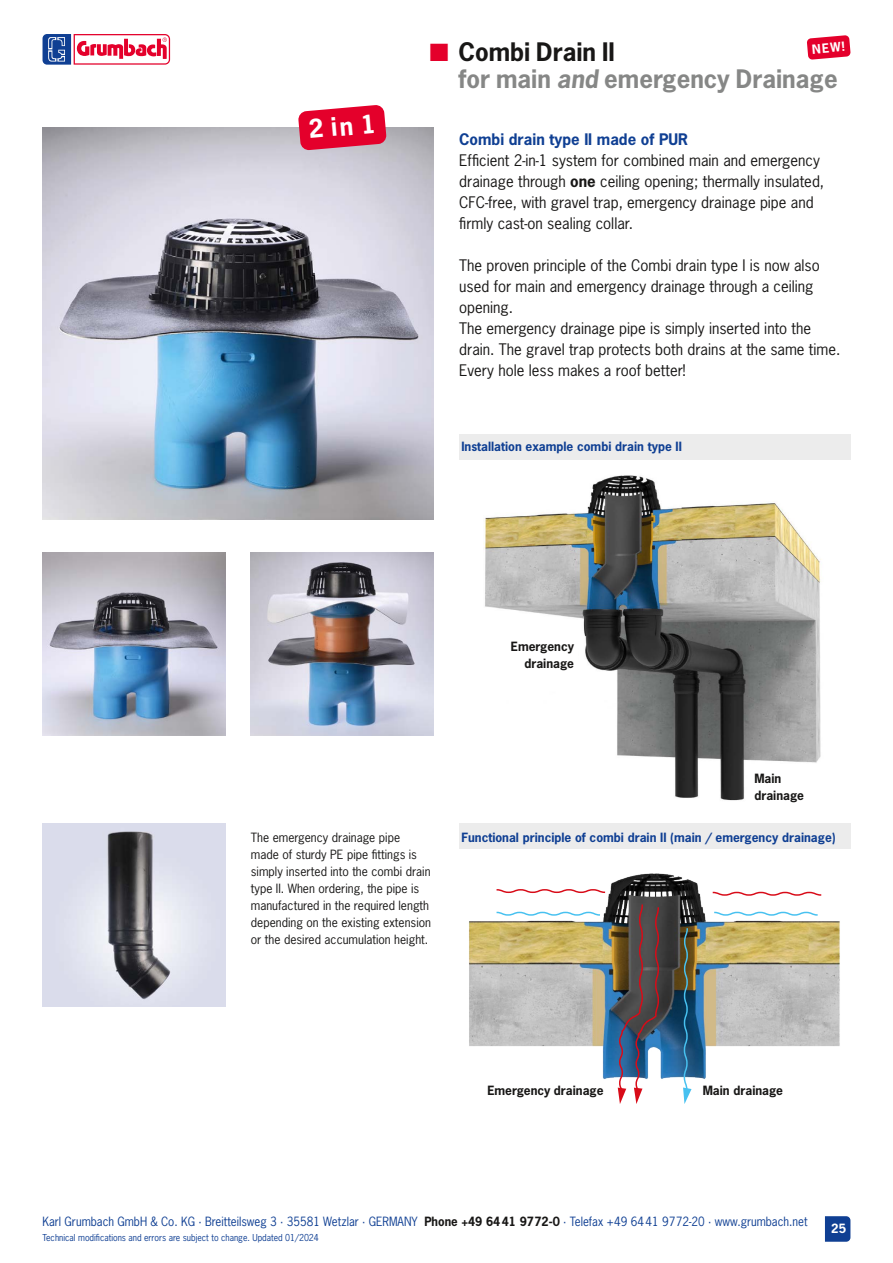
<style>
.page{position:relative;width:893px;height:1263px;background:#fff}
.page>*{position:absolute;margin:0;border:0;box-sizing:border-box;transform-origin:0 0}
.t1{font:700 24px/27px "News Gothic Std";color:#868786}
.t2{font:700 24px "News Gothic Std";color:#fff}
.t3{font:15px/21px "News Gothic Std";color:#181716}
.t4{font:700 15px "News Gothic Std";color:#0f3f93}
.t5{font:12px/17px "News Gothic Std";color:#181716}
.t6{font:12px "News Gothic Std";color:#0f3f93;scale:.96 1}
.t7{font:700 12px "News Gothic Std";color:#0f3f93}
.t8{font:700 12px/17px "News Gothic Std";color:#181716;text-align:right}
.t9{font:700 12px "News Gothic Std";color:#fff}
.t10{font:700 11.85px "News Gothic Std";color:#000;scale:.96 1}
.t11{font:9px "News Gothic Std";color:#0f3f93;scale:.96 1}
.s1{color:#181716}
.s2{font-style:italic}
.s3{font-weight:700}
.s4{font-weight:700;color:#181716}
</style>
<div class="page">
<svg style="left:43px;top:34px;width:127px;height:31px"></svg>
<svg style="left:825px;top:1216px;width:25px;height:26px"></svg>
<div style="left:459px;top:434px;width:391px;height:25px;background:#ececec"></div>
<img style="left:469px;top:873px;width:371px;height:217px">
<svg style="left:495px;top:888px;width:112px;height:6px"></svg>
<svg style="left:495px;top:911px;width:106px;height:5px"></svg>
<svg style="left:711px;top:891px;width:112px;height:5px"></svg>
<svg style="left:713px;top:911px;width:106px;height:5px"></svg>
<svg style="left:683px;top:927px;width:8px;height:177px"></svg>
<svg style="left:618px;top:903px;width:42px;height:201px;background:#6e656c"></svg>
<img style="left:483px;top:475px;width:338px;height:326px">
<img style="left:43px;top:823px;width:182px;height:183px">
<img style="left:43px;top:128px;width:391px;height:391px">
<img style="left:43px;top:553px;width:182px;height:183px">
<img style="left:251px;top:553px;width:183px;height:183px">
<div style="left:459px;top:823px;width:391px;height:26px;background:#ececec"></div>
<svg style="left:807px;top:35px;width:44px;height:25px"></svg>
<svg style="left:298px;top:105px;width:89px;height:45px;background:#e3274b"></svg>
<div style="left:483px;top:1081px;width:125px;height:18px;background:#fff"></div>
<div style="left:487px;top:633px;width:91px;height:43px;background:#fff"></div>
<div style="left:698px;top:1081px;width:112px;height:18px;background:#fff"></div>
<div style="left:750px;top:765px;width:75px;height:43px;background:#fff"></div>
<h1 class="t2" style="left:307px;top:113px;width:69px;rotate:-5deg">2in1</h1>
<p class="t9" style="left:811px;top:41px;width:34px;rotate:-5deg">NEW!</p>
<h1 class="t1" style="left:458px;top:38px;width:381px"><span class="s1">Combi Drain II<br></span>for main <span class="s2">and</span> emergency Drainage</h1>
<p class="t4" style="left:459px;top:129px;width:230px">Combi drain type II made of PUR</p>
<p class="t3" style="left:459px;top:149px;width:366px">Efficient 2-in-1 system for combined main and emergency drainage through <span class="s3">one</span> ceiling opening; thermally insulated, CFC-free, with gravel trap, emergency drainage pipe and firmly cast-on sealing collar.</p>
<p class="t3" style="left:459px;top:254px;width:383px">The proven principle of the Combi drain type I is now also used for main and emergency drainage through a ceiling opening.<br>The emergency drainage pipe is simply inserted into the drain. The gravel trap protects both drains at the same time.<br>Every hole less makes a roof better!</p>
<p class="t7" style="left:461px;top:438px;width:222px">Installation example combi drain type II</p>
<p class="t8" style="left:511px;top:638px;width:65px">Emergency drainage</p>
<p class="t8" style="left:754px;top:769px;width:51px;text-align:left">Main drainage</p>
<p class="t5" style="left:251px;top:829px;width:151px">The emergency drainage pipe</p>
<p class="t7" style="left:461px;top:829px;width:376px">Functional principle of combi drain II (main / emergency drainage)</p>
<p class="t5" style="left:251px;top:846px;width:182px">made of sturdy PE pipe fittings is simply inserted into the combi drain type II. When ordering, the pipe is manufactured in the required length depending on the existing extension or the desired accumulation height.</p>
<p class="t8" style="left:487px;top:1082px;width:118px">Emergency drainage</p>
<p class="t8" style="left:703px;top:1082px;width:82px">Main drainage</p>
<p class="t10" style="left:512px;top:1084px;width:97px">Notentwässerung</p>
<p class="t10" style="left:702px;top:1084px;width:110px">Hauptentwässerung</p>
<p class="t6" style="left:43px;top:1213px;width:798px">Karl Grumbach GmbH &amp; Co. KG · Breitteilsweg 3 · 35581 Wetzlar · GERMANY <span class="s4">Phone +49 6441 9772-0</span> · Telefax +49 6441 9772-20 · www.grumbach.net</p>
<p class="t11" style="left:43px;top:1232px;width:289px">Technical modifications and errors are subject to change. Updated 01/2024</p>
<p class="t9" style="left:831px;top:1221px;width:16px">25</p>
</div>
